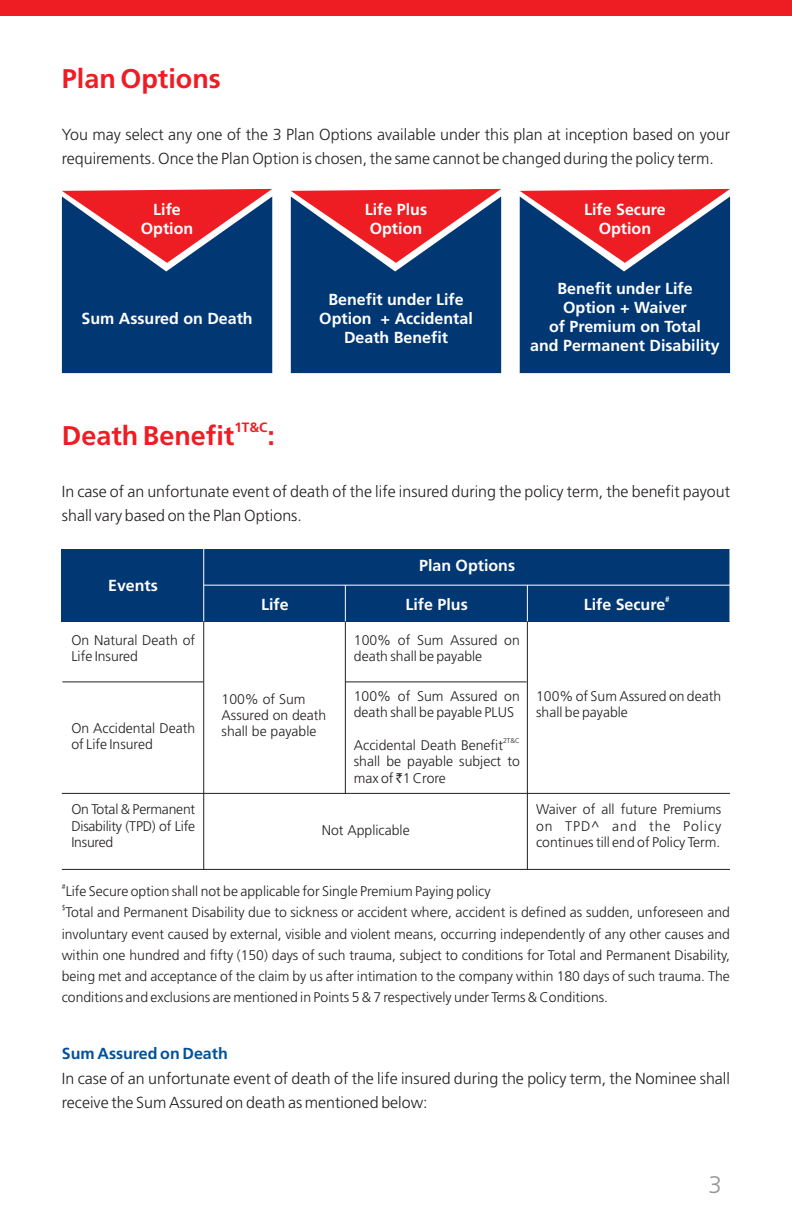
<style>
.page{position:relative;width:792px;height:1224px;background:#fff}
.page>*{position:absolute;margin:0;border:0;box-sizing:border-box;transform-origin:0 0}
.t1{font:700 27px "Frutiger";color:#ee1d23}
.t2{font:300 24px "Frutiger";color:#939598}
.t3{font:300 16px/24.2px "Frutiger";color:#231f20}
.t4{font:700 16px/19px "Frutiger";color:#fff;text-align:center}
.t5{font:700 16px "Frutiger";color:#01519b}
.t6{font:300 14px/16.2px "Frutiger";color:#231f20}
.t7{font:700 13.6px "Frutiger";color:#ee1d23}
.t8{font:700 8px "Frutiger";color:#fff}
.t9{font:300 7px "Frutiger";color:#231f20}
.s1{font-family:"Rupee";font-weight:400}
</style>
<div class="page">
<div style="left:0;top:0;width:792px;height:15px;background:#ee1d23"></div>
<svg style="left:62px;top:189px;width:210px;height:184px;background:#3b3b6a"></svg>
<svg style="left:291px;top:189px;width:210px;height:184px;background:#3b3b6a"></svg>
<svg style="left:520px;top:189px;width:210px;height:184px;background:#3b3b6a"></svg>
<div style="left:62px;top:549px;width:668px;height:73px;background:#013874"></div>
<hr style="left:345px;top:585px;width:1px;height:37px;background:#fff">
<hr style="left:527px;top:585px;width:1px;height:37px;background:#fff">
<hr style="left:203px;top:549px;width:1px;height:73px;background:#fff">
<hr style="left:204px;top:585px;width:526px;height:1px;background:#fff">
<hr style="left:729px;top:549px;width:2px;height:73px;background:#fff">
<hr style="left:203px;top:622px;width:1px;height:247px;background:#231f20">
<hr style="left:345px;top:622px;width:1px;height:172px;background:#231f20">
<hr style="left:527px;top:622px;width:1px;height:247px;background:#231f20">
<hr style="left:62px;top:869px;width:668px;height:1px;background:#231f20">
<hr style="left:62px;top:793px;width:668px;height:1px;background:#231f20">
<hr style="left:62px;top:681px;width:141px;height:1px;background:#231f20">
<hr style="left:345px;top:681px;width:182px;height:1px;background:#231f20">
<h1 class="t1" style="left:62px;top:68px;width:161px">Plan Options</h1>
<p class="t3" style="left:62px;top:124px;width:670px">You may select any one of the 3 Plan Options available under this plan at inception based on your requirements. Once the Plan Option is chosen, the same cannot be changed during the policy term.</p>
<p class="t4" style="left:141px;top:202px;width:54px">Life<br>Option</p>
<p class="t4" style="left:365px;top:202px;width:64px">Life Plus<br>Option</p>
<p class="t4" style="left:584px;top:202px;width:83px">Life Secure<br>Option</p>
<p class="t4" style="left:81px;top:310px;width:173px">Sum Assured on Death</p>
<p class="t4" style="left:319px;top:291px;width:155px">Benefit under Life<br>Option + Accidental<br>Death Benefit</p>
<p class="t4" style="left:530px;top:280px;width:191px">Benefit under Life<br>Option + Waiver<br>of Premium on Total<br>and Permanent Disability</p>
<p class="t7" style="left:234px;top:421px;width:35px">1T&amp;C</p>
<h1 class="t1" style="left:62px;top:425px;width:215px">Death Benefit :</h1>
<p class="t3" style="left:62px;top:481px;width:670px">In case of an unfortunate event of death of the life insured during the policy term, the benefit payout shall vary based on the Plan Options.</p>
<p class="t4" style="left:108px;top:577px;width:51px">Events</p>
<p class="t6" style="left:71px;top:633px;width:125px">On Natural Death of<br>Life Insured</p>
<p class="t6" style="left:71px;top:722px;width:125px">On Accidental Death of Life Insured</p>
<p class="t6" style="left:71px;top:803px;width:125px;text-align:justify">On Total &amp; Permanent Disability (TPD) of Life Insured</p>
<p class="t4" style="left:419px;top:558px;width:98px">Plan Options</p>
<p class="t4" style="left:261px;top:596px;width:29px">Life</p>
<p class="t4" style="left:406px;top:596px;width:64px">Life Plus</p>
<p class="t8" style="left:665px;top:596px;width:6px">#</p>
<p class="t4" style="left:584px;top:596px;width:83px">Life Secure</p>
<p class="t6" style="left:222px;top:692px;width:106px">100% of Sum<br>Assured on death shall be payable</p>
<p class="t6" style="left:354px;top:633px;width:167px">100% of Sum Assured on death shall be payable</p>
<p class="t6" style="left:354px;top:689px;width:167px">100% of Sum Assured on death shall be payable PLUS</p>
<p class="t9" style="left:503px;top:738px;width:18px">2T&amp;C</p>
<p class="t6" style="left:354px;top:738px;width:167px">Accidental Death Benefit shall be payable subject to max of <span class="s1">`</span>1 Crore</p>
<p class="t6" style="left:322px;top:824px;width:89px">Not Applicable</p>
<p class="t6" style="left:536px;top:689px;width:187px">100% of Sum Assured on death shall be payable</p>
<p class="t6" style="left:536px;top:803px;width:187px;text-align:justify">Waiver of all future Premiums on TPD^ and the Policy continues till end of Policy Term.</p>
<p class="t9" style="left:62px;top:883px;width:5px">#</p>
<p class="t6" style="left:66px;top:884px;width:426px">Life Secure option shall not be applicable for Single Premium Paying policy</p>
<p class="t9" style="left:62px;top:905px;width:5px">$</p>
<p class="t6" style="left:62px;top:903px;width:670px;line-height:21.2px;text-align:justify">Total and Permanent Disability due to sickness or accident where, accident is defined as sudden, unforeseen and involuntary event caused by external, visible and violent means, occurring independently of any other causes and within one hundred and fifty (150) days of such trauma, subject to conditions for Total and Permanent Disability, being met and acceptance of the claim by us after intimation to the company within 180 days of such trauma. The conditions and exclusions are mentioned in Points 5 &amp; 7 respectively under Terms &amp; Conditions.</p>
<p class="t5" style="left:62px;top:1047px;width:167px">Sum Assured on Death</p>
<p class="t3" style="left:62px;top:1068px;width:670px">In case of an unfortunate event of death of the life insured during the policy term, the Nominee shall receive the Sum Assured on death as mentioned below:</p>
<h2 class="t2" style="left:709px;top:1175px;width:15px">3</h2>
</div>
